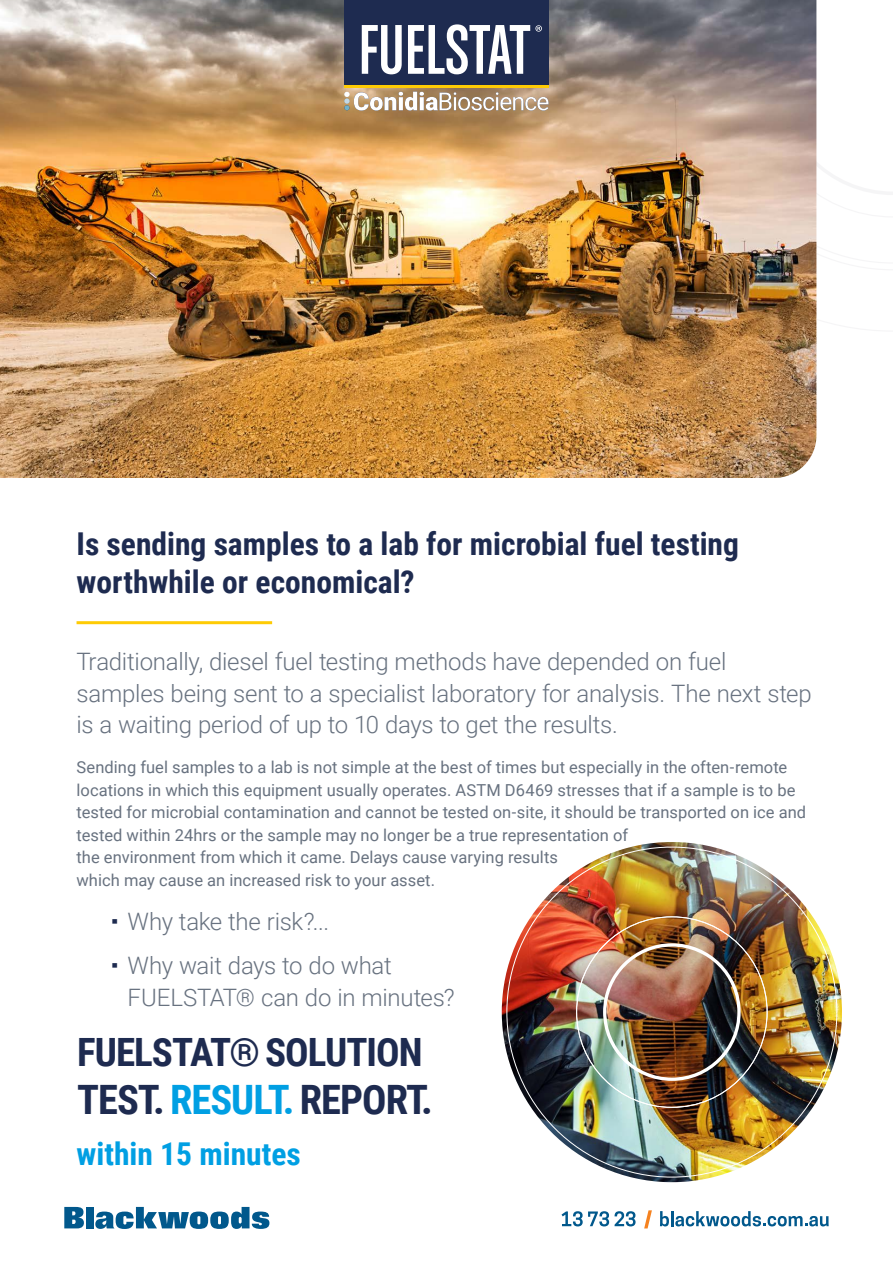
<style>
.page{position:relative;width:893px;height:1263px;background:#fff}
.page>*{position:absolute;margin:0;border:0;box-sizing:border-box;transform-origin:0 0}
.t1{font:700 40.5px "Roboto Condensed";letter-spacing:-.025em;color:#1e2b50}
.t2{font:700 39px "Roboto Condensed";letter-spacing:-.025em;color:#1e2b50}
.t3{font:700 31.5px/37.5px "Roboto Condensed";color:#1e2b50}
.t4{font:700 31.5px "Roboto Condensed";color:#009fe3}
.t5{font:300 24px/31.5px "Roboto";letter-spacing:-.01em;color:#687280}
.t6{font:16.5px/22.5px "Roboto";color:#687280}
.s1{color:#009fe3}
</style>
<div class="page">
<svg style="left:816px;top:0;width:1px;height:264px"></svg>
<img style="left:502px;top:842px;width:340px;height:340px;border-radius:169px">
<img style="left:603px;top:943px;width:138px;height:138px">
<img style="left:0;top:0;width:816px;height:478px">
<hr style="left:77px;top:621px;width:195px;height:3px;background:#fecb04">
<div style="left:344px;top:0;width:205px;height:51px;background:#1e2b50"></div>
<div style="left:344px;top:9px;width:205px;height:77px;background:#1e2b50"></div>
<hr style="left:344px;top:86px;width:205px;height:2px;background:#fecb04">
<svg style="left:362px;top:25px;width:40px;height:49px"></svg>
<svg style="left:408px;top:24px;width:134px;height:50px"></svg>
<svg style="left:344px;top:92px;width:205px;height:19px"></svg>
<svg style="left:660px;top:1211px;width:169px;height:15px"></svg>
<svg style="left:561px;top:1211px;width:48px;height:15px"></svg>
<svg style="left:615px;top:1211px;width:20px;height:15px"></svg>
<svg style="left:644px;top:1210px;width:8px;height:18px"></svg>
<svg style="left:64px;top:1207px;width:20px;height:21px"></svg>
<div style="left:86px;top:1207px;width:8px;height:21px;background:#01588c"></div>
<svg style="left:95px;top:1207px;width:174px;height:22px"></svg>
<p class="t3" style="left:77px;top:524px;width:664px">Is sending samples to a lab for microbial fuel testing worthwhile or economical?</p>
<p class="t5" style="left:77px;top:645px;width:737px">Traditionally, diesel fuel testing methods have depended on fuel samples being sent to a specialist laboratory for analysis. The next step is a waiting period of up to 10 days to get the results.</p>
<p class="t6" style="left:77px;top:755px;width:731px">Sending fuel samples to a lab is not simple at the best of times but especially in the often-remote locations in which this equipment usually operates. ASTM D6469 stresses that if a sample is to be tested for microbial contamination and cannot be tested on-site, it should be transported on ice and tested within 24hrs or the sample may no longer be a true representation of<br>the environment from which it came. Delays cause varying results<br>which may cause an increased risk to your asset.</p>
<p class="t5" style="left:128px;top:898px;width:266px;line-height:44.2px">Why take the risk?...<br>Why wait days to do what</p>
<p class="t5" style="left:128px;top:980px;width:329px">FUELSTAT® can do in minutes?</p>
<p class="t2" style="left:77px;top:1025px;width:347px">FUELSTAT® SOLUTION</p>
<p class="t1" style="left:77px;top:1071px;width:357px">TEST. <span class="s1">RESULT.</span> REPORT.</p>
<p class="t4" style="left:77px;top:1131px;width:226px">within 15 minutes</p>
</div>
